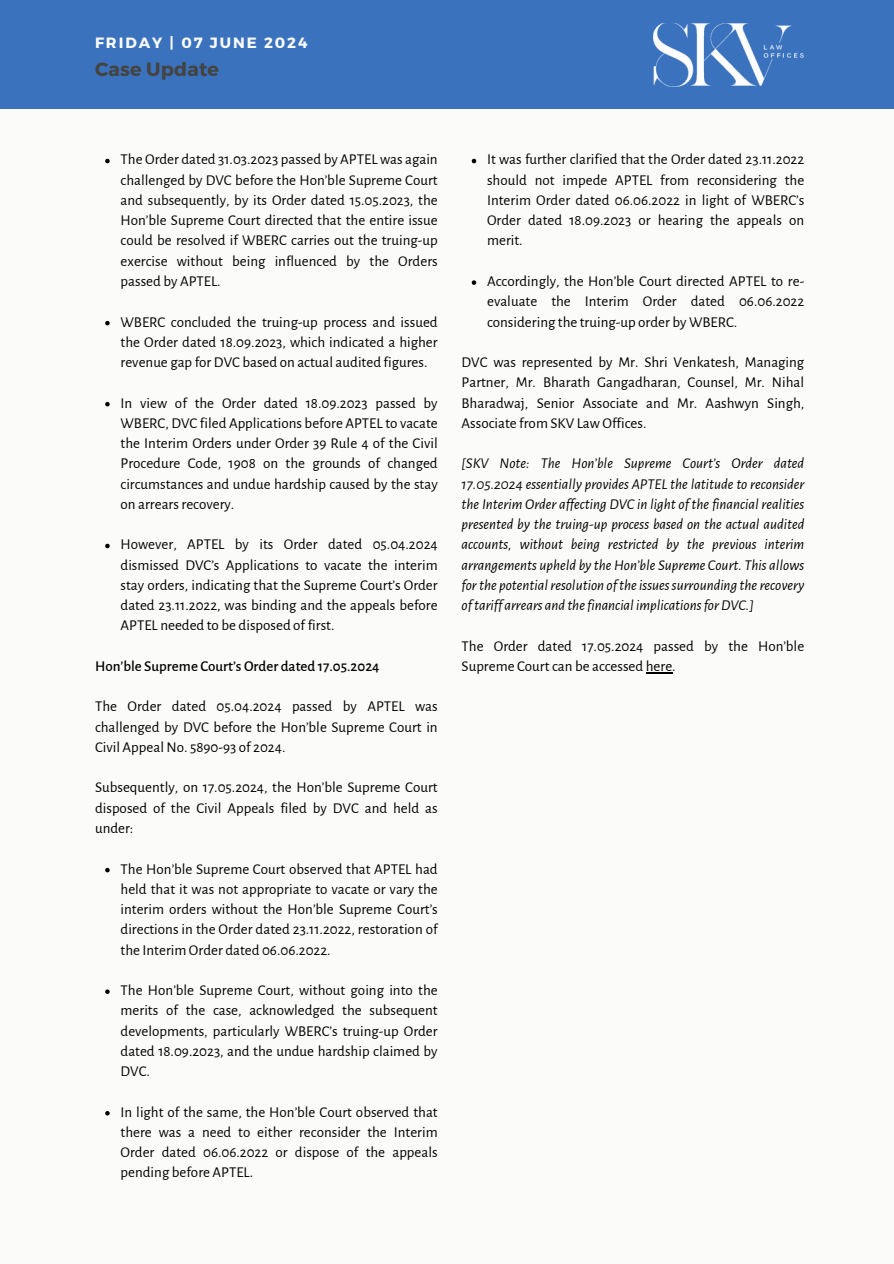
<style>
.page{position:relative;width:894px;height:1264px;background:#fff}
.page>*{position:absolute;margin:0;border:0;box-sizing:border-box;transform-origin:0 0}
.t1{font:700 19.05px "Montserrat";letter-spacing:.01em;color:#444440}
.t2{font:15px/20.2px "Alegreya Sans";color:#000;text-align:justify}
.t3{font:italic 15px/20.2px "Alegreya Sans";color:#000;text-align:justify}
.t4{font:500 15px "Alegreya Sans";color:#000}
.t5{font:700 14.85px "Montserrat";letter-spacing:.13em;color:#fbfbf9}
</style>
<div class="page">
<div style="left:0;top:0;width:893px;height:1263px;background:#fbfbf9"></div>
<svg style="left:105px;top:159px;width:5px;height:4px"></svg>
<svg style="left:105px;top:321px;width:5px;height:4px"></svg>
<svg style="left:105px;top:402px;width:5px;height:4px"></svg>
<svg style="left:105px;top:543px;width:5px;height:5px"></svg>
<svg style="left:105px;top:867px;width:5px;height:5px"></svg>
<svg style="left:105px;top:989px;width:5px;height:4px"></svg>
<svg style="left:105px;top:1111px;width:5px;height:4px"></svg>
<div style="left:0;top:0;width:893px;height:109px;background:#3a72be"></div>
<img style="left:653px;top:23px;width:151px;height:63px">
<svg style="left:471px;top:159px;width:5px;height:4px"></svg>
<svg style="left:471px;top:280px;width:5px;height:5px"></svg>
<svg style="left:646px;top:672px;width:26px;height:1px"></svg>
<p class="t5" style="left:95px;top:33px;width:214px">FRIDAY | 07 JUNE 2024</p>
<p class="t1" style="left:95px;top:57px;width:125px">Case Update</p>
<p class="t2" style="left:120px;top:150px;width:318px">The Order dated 31.03.2023 passed by APTEL was again challenged by DVC before the Hon’ble Supreme Court and subsequently, by its Order dated 15.05.2023, the Hon’ble Supreme Court directed that the entire issue could be resolved if WBERC carries out the truing-up exercise without being influenced by the Orders passed by APTEL.</p>
<h2 class="t2" style="left:120px;top:312px;width:318px">WBERC concluded the truing-up process and issued the Order dated 18.09.2023, which indicated a higher revenue gap for DVC based on actual audited figures.</h2>
<h1 class="t2" style="left:120px;top:393px;width:318px">In view of the Order dated 18.09.2023 passed by WBERC, DVC filed Applications before APTEL to vacate the Interim Orders under Order 39 Rule 4 of the Civil Procedure Code, 1908 on the grounds of changed circumstances and undue hardship caused by the stay on arrears recovery.</h1>
<p class="t2" style="left:120px;top:534px;width:318px">However, APTEL by its Order dated 05.04.2024 dismissed DVC’s Applications to vacate the interim stay orders, indicating that the Supreme Court’s Order dated 23.11.2022, was binding and the appeals before APTEL needed to be disposed of first.</p>
<p class="t4" style="left:95px;top:659px;width:286px">Hon’ble Supreme Court’s Order dated 17.05.2024</p>
<p class="t2" style="left:95px;top:696px;width:344px">The Order dated 05.04.2024 passed by APTEL was challenged by DVC before the Hon’ble Supreme Court in Civil Appeal No. 5890-93 of 2024.</p>
<p class="t2" style="left:95px;top:777px;width:344px">Subsequently, on 17.05.2024, the Hon’ble Supreme Court disposed of the Civil Appeals filed by DVC and held as under:</p>
<h3 class="t2" style="left:120px;top:858px;width:318px">The Hon’ble Supreme Court observed that APTEL had held that it was not appropriate to vacate or vary the interim orders without the Hon’ble Supreme Court’s directions in the Order dated 23.11.2022, restoration of the Interim Order dated 06.06.2022.</h3>
<p class="t2" style="left:120px;top:980px;width:318px">The Hon’ble Supreme Court, without going into the merits of the case, acknowledged the subsequent developments, particularly WBERC’s truing-up Order dated 18.09.2023, and the undue hardship claimed by DVC.</p>
<p class="t2" style="left:120px;top:1101px;width:318px">In light of the same, the Hon’ble Court observed that there was a need to either reconsider the Interim Order dated 06.06.2022 or dispose of the appeals pending before APTEL.</p>
<p class="t2" style="left:487px;top:150px;width:318px">It was further clarified that the Order dated 23.11.2022 should not impede APTEL from reconsidering the Interim Order dated 06.06.2022 in light of WBERC’s Order dated 18.09.2023 or hearing the appeals on merit.</p>
<p class="t2" style="left:487px;top:271px;width:318px">Accordingly, the Hon’ble Court directed APTEL to re&shy;evaluate the Interim Order dated 06.06.2022 considering the truing-up order by WBERC.</p>
<p class="t2" style="left:461px;top:352px;width:344px">DVC was represented by Mr. Shri Venkatesh, Managing Partner, Mr. Bharath Gangadharan, Counsel, Mr. Nihal Bharadwaj, Senior Associate and Mr. Aashwyn Singh, Associate from SKV Law Offices.</p>
<p class="t3" style="left:461px;top:453px;width:344px">[SKV Note: The Hon’ble Supreme Court’s Order dated 17.05.2024 essentially provides APTEL the latitude to reconsider the Interim Order affecting DVC in light of the financial realities presented by the truing-up process based on the actual audited accounts, without being restricted by the previous interim arrangements upheld by the Hon’ble Supreme Court. This allows for the potential resolution ofthe issues surrounding the recovery oftariff arrears and thefinancial implicationsforDVC.]</p>
<p class="t2" style="left:461px;top:636px;width:344px">The Order dated 17.05.2024 passed by the Hon’ble<br>Supreme Court can be accessed here.</p>
</div>
